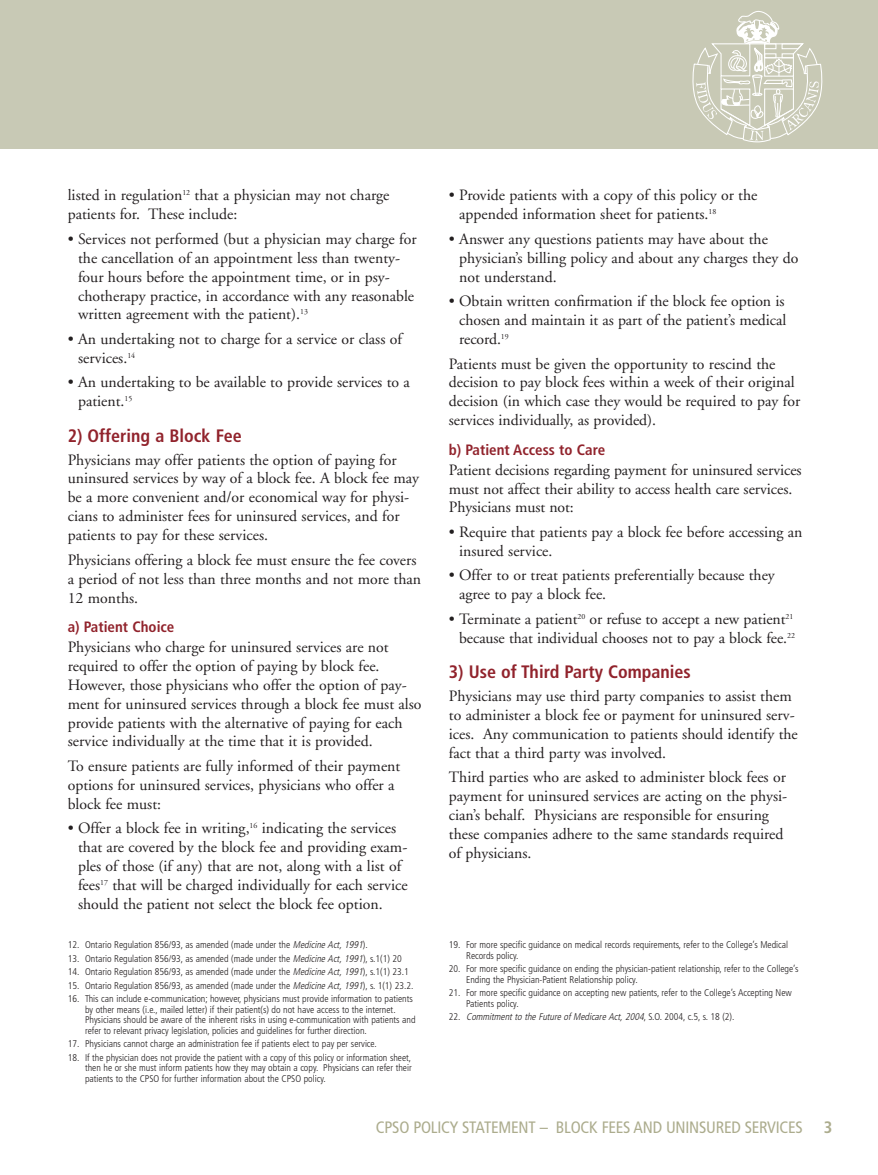
<style>
.page{position:relative;width:878px;height:1175px;background:#fff}
.page>*{position:absolute;margin:0;border:0;box-sizing:border-box;transform-origin:0 0}
.t1{font:700 condensed 18px "Frutiger";color:#91232c}
.t2{font:condensed 16.5px "Frutiger";letter-spacing:-.015em;color:#acac8d}
.t3{font:700 condensed 16.5px "Frutiger";color:#acac8d}
.t4{font:15.75px/18.9px "Adobe Garamond";color:#231f20}
.t5{font:700 condensed 15px "Frutiger";color:#91232c}
.t6{font:300 condensed 9.75px/10.5px "Frutiger";color:#231f20}
.t7{font:italic 300 condensed 9.75px "Frutiger";color:#231f20}
.s1{font-style:italic}
.s2{font-style:normal}
</style>
<div class="page">
<div style="left:0;top:0;width:878px;height:148px;background:#c8c9b5"></div>
<svg style="left:692px;top:11px;width:131px;height:132px"></svg>
<p class="t4" style="left:68px;top:187px;width:323px">listed in regulation<sup>12</sup> that a physician may not charge patients for. These include:</p>
<p class="t4" style="left:78px;top:231px;width:340px;text-indent:-10px">• Services not performed (but a physician may charge for the cancellation of an appointment less than twenty&shy;four hours before the appointment time, or in psy&shy;chotherapy practice, in accordance with any reasonable written agreement with the patient).<sup>13</sup></p>
<p class="t4" style="left:78px;top:331px;width:325px;text-indent:-10px">• An undertaking not to charge for a service or class of services.<sup>14</sup></p>
<p class="t4" style="left:78px;top:374px;width:333px;text-indent:-10px">• An undertaking to be available to provide services to a patient.<sup>15</sup></p>
<p class="t1" style="left:68px;top:428px;width:175px">2) Offering a Block Fee</p>
<p class="t4" style="left:68px;top:451px;width:353px">Physicians may offer patients the option of paying for uninsured services by way of a block fee. A block fee may be a more convenient and/or economical way for physi&shy;cians to administer fees for uninsured services, and for patients to pay for these services.</p>
<p class="t4" style="left:68px;top:551px;width:355px">Physicians offering a block fee must ensure the fee covers a period of not less than three months and not more than<br>12 months.</p>
<p class="t5" style="left:68px;top:621px;width:108px">a) Patient Choice</p>
<p class="t4" style="left:68px;top:639px;width:355px">Physicians who charge for uninsured services are not required to offer the option of paying by block fee.<br>However, those physicians who offer the option of pay&shy;ment for uninsured services through a block fee must also provide patients with the alternative of paying for each service individually at the time that it is provided.</p>
<p class="t4" style="left:68px;top:758px;width:334px">To ensure patients are fully informed of their payment options for uninsured services, physicians who offer a block fee must:</p>
<p class="t4" style="left:78px;top:820px;width:331px;text-indent:-10px">• Offer a block fee in writing,<sup>16</sup> indicating the services that are covered by the block fee and providing exam&shy;ples of those (if any) that are not, along with a list of fees<sup>17</sup> that will be charged individually for each service should the patient not select the block fee option.</p>
<p class="t6" style="left:68px;top:940px;width:301px">12. Ontario Regulation 856/93, as amended (made under the <span class="s1">MedicineAct,1991</span>).</p>
<p class="t6" style="left:68px;top:953px;width:335px">13. Ontario Regulation 856/93, as amended (made under the <span class="s1">MedicineAct,1991</span>), s.1(1) 20</p>
<p class="t6" style="left:68px;top:967px;width:342px">14. Ontario Regulation 856/93, as amended (made under the <span class="s1">MedicineAct,1991</span>), s.1(1) 23.1</p>
<p class="t6" style="left:68px;top:981px;width:347px">15. Ontario Regulation 856/93, as amended (made under the <span class="s1">MedicineAct,1991</span>), s. 1(1) 23.2.</p>
<p class="t6" style="left:85px;top:994px;width:332px;text-indent:-17px">16. This can include e-communication; however, physicians must provide information to patients by other means (i.e., mailed letter) if their patient(s) do not have access to the internet.<br>Physicians should be aware of the inherent risks in using e-communication with patients and refer to relevant privacy legislation, policies and guidelines for further direction.</p>
<p class="t6" style="left:68px;top:1039px;width:310px">17. Physicians cannot charge an administration fee if patients elect to pay per service.</p>
<p class="t6" style="left:85px;top:1053px;width:328px;text-align:justify;text-indent:-17px">18. If the physician does not provide the patient with a copy of this policy or information sheet, then he or she must inform patients how they may obtain a copy. Physicians can refer their patients to the CPSO for further information about the CPSO policy.</p>
<p class="t4" style="left:459px;top:187px;width:300px;text-indent:-10px">• Provide patients with a copy of this policy or the appended information sheet for patients.<sup>18</sup></p>
<p class="t4" style="left:459px;top:231px;width:341px;text-indent:-10px">• Answer any questions patients may have about the physician’s billing policy and about any charges they do not understand.</p>
<p class="t4" style="left:459px;top:293px;width:328px;text-align:justify;text-indent:-10px">• Obtain written confirmation if the block fee option is chosen and maintain it as part of the patient’s medical record.<sup>19</sup></p>
<p class="t4" style="left:449px;top:355px;width:353px">Patients must be given the opportunity to rescind the decision to pay block fees within a week of their original decision (in which case they would be required to pay for services individually, as provided).</p>
<p class="t5" style="left:449px;top:443px;width:158px">b) Patient Access to Care</p>
<p class="t4" style="left:449px;top:461px;width:354px">Patient decisions regarding payment for uninsured services must not affect their ability to access health care services.<br>Physicians must not:</p>
<p class="t4" style="left:459px;top:524px;width:345px;text-indent:-10px">• Require that patients pay a block fee before accessing an insured service.</p>
<p class="t4" style="left:459px;top:567px;width:317px;text-indent:-10px">• Offer to or treat patients preferentially because they agree to pay a block fee.</p>
<p class="t4" style="left:449px;top:611px;width:347px;text-align:right">• Terminate a patient<sup>20</sup> or refuse to accept a new patient<sup>21 </sup>because that individual chooses not to pay a block fee.<sup>22</sup></p>
<p class="t1" style="left:449px;top:665px;width:243px">3) Use of Third Party Companies</p>
<p class="t4" style="left:449px;top:688px;width:350px">Physicians may use third party companies to assist them to administer a block fee or payment for uninsured serv&shy;ices. Any communication to patients should identify the fact that a third party was involved.</p>
<p class="t4" style="left:449px;top:769px;width:340px">Third parties who are asked to administer block fees or payment for uninsured services are acting on the physi&shy;cian’s behalf. Physicians are responsible for ensuring these companies adhere to the same standards required of physicians.</p>
<p class="t6" style="left:466px;top:940px;width:323px;text-indent:-17px">19. For more specific guidance on medical records requirements, refer to the College’s Medical<br>Records policy.</p>
<p class="t6" style="left:466px;top:964px;width:334px;text-indent:-17px">20. For more specific guidance on ending the physician-patient relationship, refer to the College’s<br>Ending the Physician-Patient Relationship policy.</p>
<p class="t6" style="left:466px;top:988px;width:327px;text-indent:-17px">21. For more specific guidance on accepting new patients, refer to the College’s Accepting New<br>Patients policy.</p>
<p class="t7" style="left:449px;top:1013px;width:287px"><span class="s2">2 2 .</span> Commitment to the Future of Medicare Act, 2004<span class="s2">, S . O . 2 0 0 4 , c . 5 , s . 1 8 ( 2 ) .</span></p>
<p class="t2" style="left:376px;top:1120px;width:428px">CPSO POLICY STATEMENT – BLOCK FEES AND UNINSURED SERVICES</p>
<p class="t3" style="left:824px;top:1120px;width:10px">3</p>
</div>
